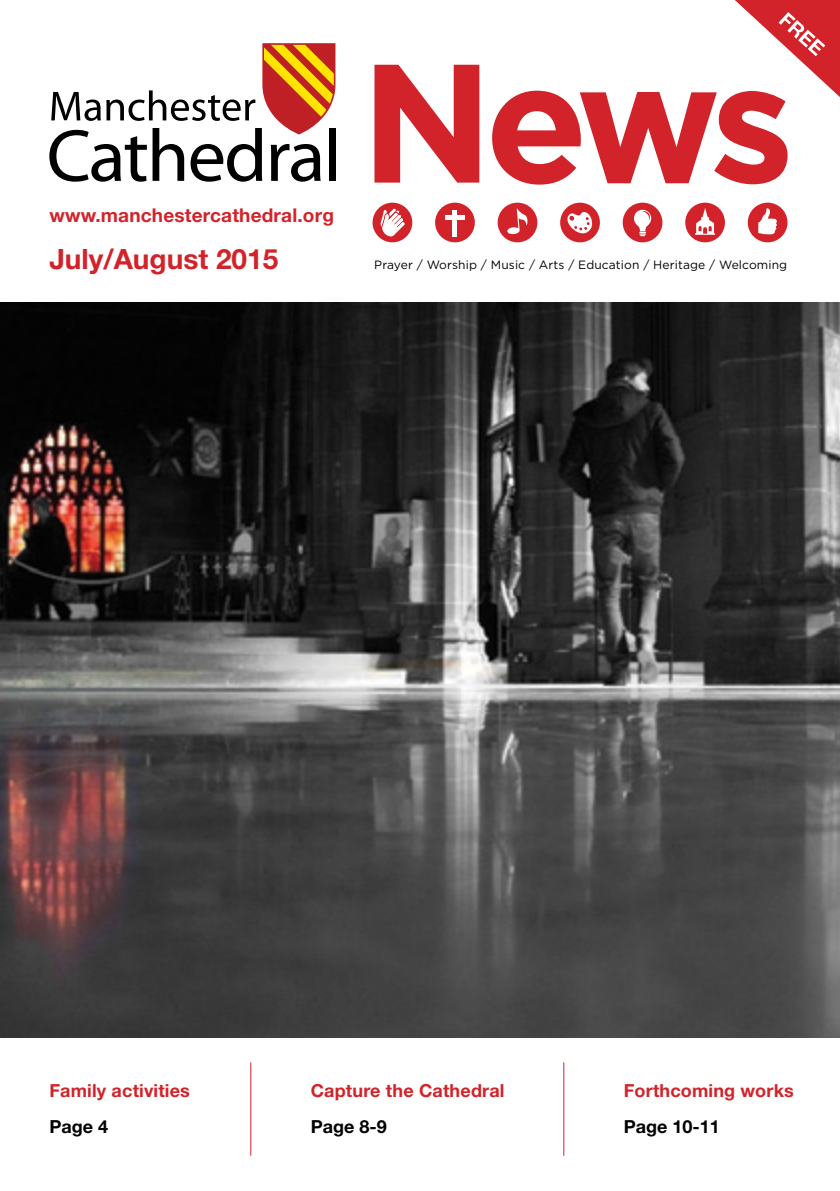
<style>
.page{position:relative;width:840px;height:1191px;background:#fff}
.page>*{position:absolute;margin:0;border:0;box-sizing:border-box;transform-origin:0 0}
.t1{font:700 168.4px "Gotham";color:#d2232a}
.t2{font:700 28px "Helvetica Neue";color:#d2232a}
.t3{font:700 19px "Helvetica Neue";letter-spacing:.01em;color:#d2232a}
.t4{font:700 18px "Helvetica Neue";letter-spacing:.01em;color:#d2232a}
.t5{font:700 18px "Helvetica Neue";color:#000}
.t6{font:12px "Gotham";letter-spacing:.01em;color:#000}
</style>
<div class="page">
<img style="left:0;top:302px;width:839px;height:735px">
<svg style="left:735px;top:0;width:104px;height:96px"></svg>
<div style="left:372px;top:203px;width:40px;height:39px;background:#d2232a;border-radius:50%"></div>
<svg style="left:380px;top:208px;width:24px;height:29px"></svg>
<div style="left:435px;top:203px;width:39px;height:39px;background:#d2232a;border-radius:50%"></div>
<div style="left:452px;top:209px;width:5px;height:27px;background:#fff"></div>
<div style="left:445px;top:215px;width:19px;height:5px;background:#fff"></div>
<div style="left:497px;top:203px;width:40px;height:39px;background:#d2232a;border-radius:50%"></div>
<svg style="left:507px;top:208px;width:21px;height:26px"></svg>
<div style="left:560px;top:203px;width:39px;height:39px;background:#d2232a;border-radius:50%"></div>
<svg style="left:560px;top:212px;width:33px;height:31px"></svg>
<div style="left:622px;top:203px;width:40px;height:39px;background:#d2232a;border-radius:50%"></div>
<svg style="left:634px;top:210px;width:16px;height:26px"></svg>
<div style="left:684px;top:203px;width:40px;height:39px;background:#d2232a;border-radius:50%"></div>
<svg style="left:695px;top:208px;width:19px;height:27px"></svg>
<div style="left:747px;top:203px;width:40px;height:39px;background:#d2232a;border-radius:50%"></div>
<svg style="left:758px;top:208px;width:18px;height:27px"></svg>
<svg style="left:49px;top:43px;width:286px;height:139px"></svg>
<div style="left:329px;top:128px;width:6px;height:53px;background:#000"></div>
<hr style="left:563px;top:1062px;width:1px;height:93px;background:#d2232a">
<hr style="left:250px;top:1062px;width:1px;height:93px;background:#d2232a">
<h3 class="t3" style="left:49px;top:203px;width:286px">www.manchestercathedral.org</h3>
<h2 class="t2" style="left:49px;top:242px;width:230px">July/August 2015</h2>
<h1 class="t1" style="left:360px;top:26px;width:435px">News</h1>
<p class="t6" style="left:374px;top:258px;width:414px">Prayer / Worship / Music / Arts / Education / Heritage / Welcoming</p>
<h3 class="t4" style="left:49px;top:1079px;width:142px">Family activities</h3>
<h3 class="t5" style="left:49px;top:1115px;width:60px">Page 4</h3>
<h3 class="t4" style="left:310px;top:1079px;width:195px">Capture the Cathedral</h3>
<h3 class="t5" style="left:310px;top:1115px;width:78px">Page 8-9</h3>
<h3 class="t4" style="left:623px;top:1079px;width:171px">Forthcoming works</h3>
<h3 class="t5" style="left:623px;top:1115px;width:98px">Page 10-11</h3>
</div>
